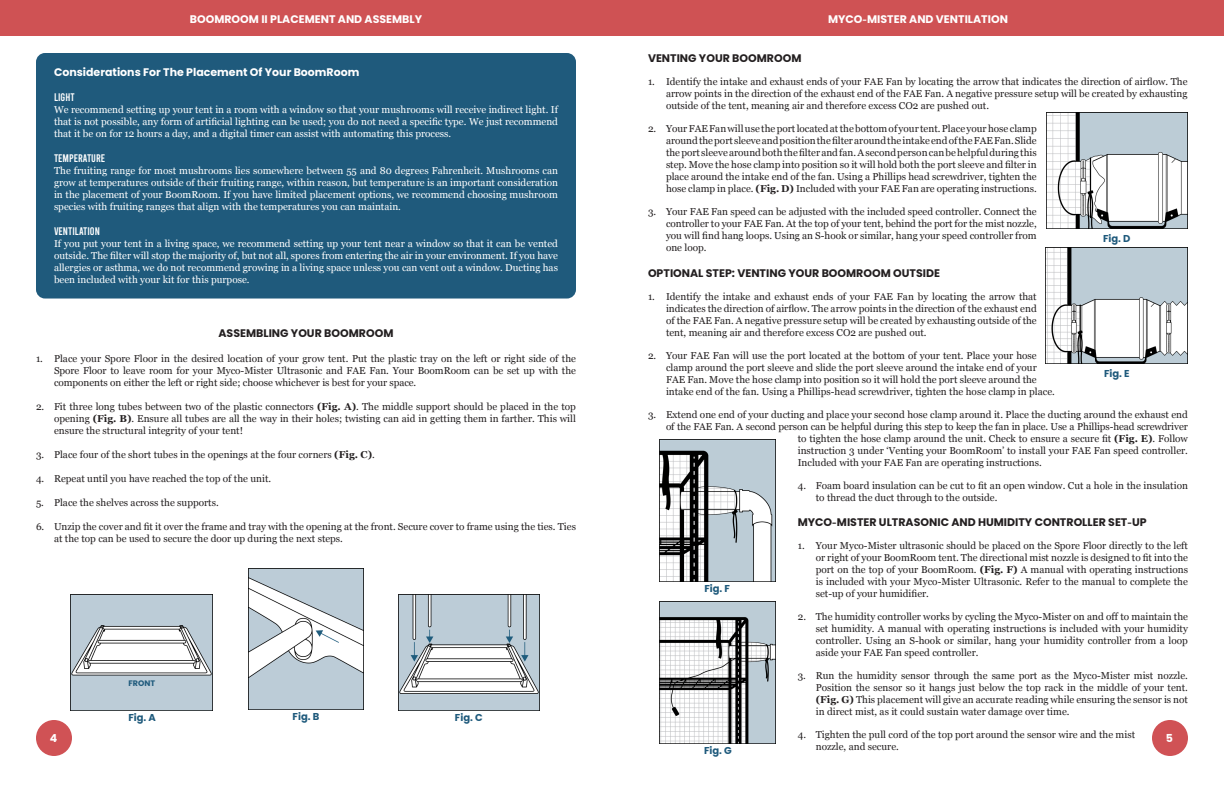
<style>
.page{position:relative;width:1224px;height:792px;background:#fff}
.page>*{position:absolute;margin:0;border:0;box-sizing:border-box;transform-origin:0 0}
.t1{font:700 11px "Poppins";color:#231f20}
.t2{font:700 11px "Poppins";color:#fff}
.t3{font:11px "Bebas";color:#fff}
.t4{font:10px/12px "Georgia";color:#231f20;text-align:justify}
.t5{font:10px/12px "Georgia";color:#fff;text-align:justify}
.t6{font:700 10px "Poppins";color:#1f5a7c}
.t7{font:700 8px "Poppins";color:#1f5a7c}
.s1{font-size:8px}
.s2{font-weight:700}
</style>
<div class="page">
<img style="left:71px;top:595px;width:142px;height:115px">
<img style="left:398px;top:595px;width:142px;height:115px">
<img style="left:248px;top:568px;width:116px;height:142px">
<div style="left:36px;top:53px;width:540px;height:246px;background:#1f5a7c;border-radius:9px"></div>
<div style="left:0;top:0;width:612px;height:36px;background:#cf5254"></div>
<div style="left:612px;top:0;width:612px;height:36px;background:#cf5254"></div>
<div style="left:36px;top:720px;width:36px;height:36px;background:#d05255;border-radius:50%"></div>
<div style="left:1152px;top:720px;width:36px;height:36px;background:#d05255;border-radius:50%"></div>
<img style="left:1046px;top:113px;width:142px;height:115px">
<img style="left:1046px;top:248px;width:142px;height:116px">
<img style="left:660px;top:439px;width:115px;height:142px">
<img style="left:660px;top:601px;width:115px;height:142px">
<p class="t2" style="left:190px;top:12px;width:234px">BOOMROOM II PLACEMENT AND ASSEMBLY</p>
<p class="t2" style="left:828px;top:12px;width:181px">MYCO<span class="s1">-</span>MISTER AND VENTILATION</p>
<p class="t1" style="left:648px;top:51px;width:155px">VENTING YOUR BOOMROOM</p>
<p class="t4" style="left:666px;top:75px;width:523px;text-indent:-18px">1. Identify the intake and exhaust ends of your FAE Fan by locating the arrow that indicates the direction of airflow. The arrow points in the direction of the exhaust end of the FAE Fan. A negative pressure setup will be created by exhausting outside of the tent, meaning air and therefore excess CO2 are pushed out.</p>
<p class="t4" style="left:666px;top:122px;width:372px;text-indent:-18px">2. Your FAE Fan will use the port located at the bottom of your tent. Place your hose clamp around the port sleeve and position the filter around the intake end of the FAE Fan. Slide the port sleeve around both the filter and fan. A second person can be helpful during this step. Move the hose clamp into position so it will hold both the port sleeve and filter in place around the intake end of the fan. Using a Phillips head screwdriver, tighten the hose clamp in place. <span class="s2">(Fig. D)</span> Included with your FAE Fan are operating instructions.</p>
<p class="t4" style="left:666px;top:205px;width:372px;text-indent:-18px">3. Your FAE Fan speed can be adjusted with the included speed controller. Connect the controller to your FAE Fan. At the top of your tent, behind the port for the mist nozzle, you will find hang loops. Using an S-hook or similar, hang your speed controller from one loop.</p>
<p class="t2" style="left:54px;top:66px;width:307px">Considerations For The Placement Of Your BoomRoom</p>
<p class="t3" style="left:54px;top:92px;width:22px">LIGHT</p>
<p class="t5" style="left:54px;top:103px;width:505px">We recommend setting up your tent in a room with a window so that your mushrooms will receive indirect light. If that is not possible, any form of artificial lighting can be used; you do not need a specific type. We just recommend that it be on for 12 hours a day, and a digital timer can assist with automating this process.</p>
<p class="t3" style="left:54px;top:153px;width:48px">TEMPERATURE</p>
<p class="t5" style="left:54px;top:164px;width:505px">The fruiting range for most mushrooms lies somewhere between 55 and 80 degrees Fahrenheit. Mushrooms can grow at temperatures outside of their fruiting range, within reason, but temperature is an important consideration in the placement of your BoomRoom. If you have limited placement options, we recommend choosing mushroom species with fruiting ranges that align with the temperatures you can maintain.</p>
<p class="t3" style="left:54px;top:226px;width:47px">VENTILATION</p>
<p class="t5" style="left:54px;top:238px;width:506px">If you put your tent in a living space, we recommend setting up your tent near a window so that it can be vented outside. The filter will stop the majority of, but not all, spores from entering the air in your environment. If you have allergies or asthma, we do not recommend growing in a living space unless you can vent out a window. Ducting has been included with your kit for this purpose.</p>
<p class="t6" style="left:1103px;top:232px;width:29px">Fig. D</p>
<p class="t1" style="left:648px;top:267px;width:294px">OPTIONAL STEP: VENTING YOUR BOOMROOM OUTSIDE</p>
<p class="t4" style="left:666px;top:290px;width:372px;text-indent:-18px">1. Identify the intake and exhaust ends of your FAE Fan by locating the arrow that indicates the direction of airflow. The arrow points in the direction of the exhaust end of the FAE Fan. A negative pressure setup will be created by exhausting outside of the tent, meaning air and therefore excess CO2 are pushed out.</p>
<p class="t4" style="left:666px;top:349px;width:390px;text-align:left;text-indent:-18px">2. Your FAE Fan will use the port located at the bottom of your tent. Place your hose clamp around the port sleeve and slide the port sleeve around the intake end of your FAE Fan. Move the hose clamp into position so it will hold the port sleeve around the intake end of the fan. Using a Phillips-head screwdriver, tighten the hose clamp in place.</p>
<p class="t4" style="left:648px;top:408px;width:541px">3. Extend one end of your ducting and place your second hose clamp around it. Place the ducting around the exhaust end</p>
<p class="t4" style="left:666px;top:420px;width:523px">of the FAE Fan. A second person can be helpful during this step to keep the fan in place. Use a Phillips-head screwdriver</p>
<p class="t4" style="left:798px;top:432px;width:392px">to tighten the hose clamp around the unit. Check to ensure a secure fit <span class="s2">(Fig. E)</span>. Follow</p>
<p class="t4" style="left:798px;top:444px;width:392px">instruction 3 under ‘Venting your BoomRoom’ to install your FAE Fan speed controller.</p>
<p class="t4" style="left:798px;top:456px;width:246px">Included with your FAE Fan are operating instructions.</p>
<p class="t1" style="left:219px;top:327px;width:176px">ASSEMBLING YOUR BOOMROOM</p>
<p class="t4" style="left:54px;top:352px;width:523px;text-indent:-18px">1. Place your Spore Floor in the desired location of your grow tent. Put the plastic tray on the left or right side of the Spore Floor to leave room for your Myco-Mister Ultrasonic and FAE Fan. Your BoomRoom can be set up with the components on either the left or right side; choose whichever is best for your space.</p>
<p class="t4" style="left:54px;top:400px;width:523px;text-indent:-18px">2. Fit three long tubes between two of the plastic connectors <span class="s2">(Fig. A)</span>. The middle support should be placed in the top opening <span class="s2">(Fig. B)</span>. Ensure all tubes are all the way in their holes; twisting can aid in getting them in farther. This will ensure the structural integrity of your tent!</p>
<p class="t4" style="left:36px;top:448px;width:340px">3. Place four of the short tubes in the openings at the four corners <span class="s2">(Fig. C)</span>.</p>
<p class="t4" style="left:36px;top:472px;width:237px">4. Repeat until you have reached the top of the unit.</p>
<p class="t4" style="left:36px;top:496px;width:184px">5. Place the shelves across the supports.</p>
<p class="t4" style="left:54px;top:520px;width:523px;text-indent:-18px">6. Unzip the cover and fit it over the frame and tray with the opening at the front. Secure cover to frame using the ties. Ties at the top can be used to secure the door up during the next steps.</p>
<p class="t6" style="left:1104px;top:367px;width:27px">Fig. E</p>
<p class="t4" style="left:816px;top:479px;width:374px;text-indent:-18px">4. Foam board insulation can be cut to fit an open window. Cut a hole in the insulation to thread the duct through to the outside.</p>
<p class="t1" style="left:798px;top:516px;width:350px">MYCO<span class="s1">-</span>MISTER ULTRASONIC AND HUMIDITY CONTROLLER SET<span class="s1">-</span>UP</p>
<p class="t4" style="left:816px;top:540px;width:374px;text-indent:-18px">1. Your Myco-Mister ultrasonic should be placed on the Spore Floor directly to the left or right of your BoomRoom tent. The directional mist nozzle is designed to fit into the port on the top of your BoomRoom. <span class="s2">(Fig. F)</span> A manual with operating instructions is included with your Myco-Mister Ultrasonic. Refer to the manual to complete the set-up of your humidifier.</p>
<p class="t4" style="left:816px;top:611px;width:374px;text-indent:-18px">2. The humidity controller works by cycling the Myco-Mister on and off to maintain the set humidity. A manual with operating instructions is included with your humidity controller. Using an S-hook or similar, hang your humidity controller from a loop aside your FAE Fan speed controller.</p>
<p class="t4" style="left:816px;top:670px;width:374px;text-indent:-18px">3. Run the humidity sensor through the same port as the Myco-Mister mist nozzle.<br>Position the sensor so it hangs just below the top rack in the middle of your tent. <span class="s2">(Fig. G)</span> This placement will give an accurate reading while ensuring the sensor is not in direct mist, as it could sustain water damage over time.</p>
<p class="t4" style="left:816px;top:729px;width:321px;text-indent:-18px">4. Tighten the pull cord of the top port around the sensor wire and the mist nozzle, and secure.</p>
<p class="t6" style="left:704px;top:583px;width:27px">Fig. F</p>
<p class="t7" style="left:129px;top:679px;width:28px">FRONT</p>
<p class="t6" style="left:128px;top:712px;width:29px">Fig. A</p>
<p class="t6" style="left:293px;top:711px;width:28px">Fig. B</p>
<p class="t6" style="left:455px;top:712px;width:29px">Fig. C</p>
<p class="t2" style="left:50px;top:732px;width:9px">4</p>
<p class="t2" style="left:1166px;top:732px;width:9px">5</p>
<p class="t6" style="left:704px;top:744px;width:29px">Fig. G</p>
</div>
